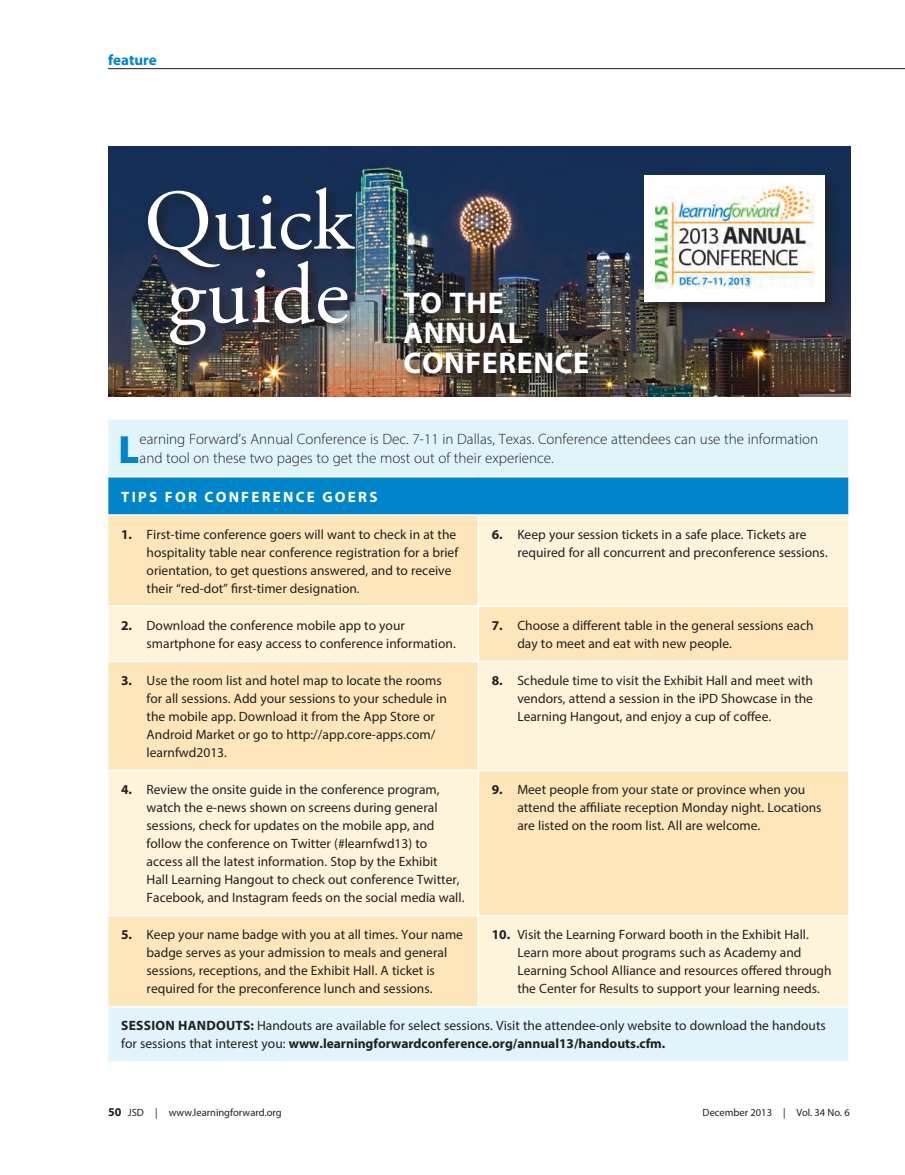
<style>
.page{position:relative;width:905px;height:1175px;background:#fff}
.page>*{position:absolute;margin:0;border:0;box-sizing:border-box;transform-origin:0 0}
.box{font:85.5px/73.5px "Adobe Garamond Pro";color:#fff}
.box-2{font:900 39.6px "Myriad Pro";color:#0085cb}
.box-3{font:700 30px/30px "Myriad Pro";letter-spacing:.02em;color:#fff}
.box-4{font:300 15px/19.5px "Myriad Pro";color:#231f20}
.box-5{font:700 15px "Myriad Pro";letter-spacing:.15em;color:#fff}
.toppers{font:700 15px "Myriad Pro";color:#0085cb}
.box-6{font:13.5px/18px "Myriad Pro";color:#231f20}
.t1{font:10.5px "Myriad Pro";color:#231f20}
.s1{font-weight:700}
.s2{font-weight:700;font-size:12px}
</style>
<div class="page">
<hr style="left:108px;top:68px;width:796px;height:1px;background:#231f20">
<div style="left:108px;top:420px;width:740px;height:641px;background:#e1f4fc"></div>
<div style="left:108px;top:477px;width:741px;height:38px;background:#0085cb"></div>
<svg style="left:108px;top:516px;width:740px;height:490px;fill:#fef1d9"></svg>
<hr style="left:107px;top:476px;width:371px;height:1px;background:#fff">
<hr style="left:478px;top:476px;width:371px;height:1px;background:#fff">
<hr style="left:848px;top:477px;width:1px;height:37px;background:#fff">
<hr style="left:107px;top:514px;width:371px;height:2px;background:#fff">
<hr style="left:478px;top:514px;width:371px;height:2px;background:#fff">
<hr style="left:477px;top:516px;width:2px;height:89px;background:#fff">
<hr style="left:107px;top:605px;width:371px;height:2px;background:#fff">
<hr style="left:478px;top:605px;width:371px;height:2px;background:#fff">
<hr style="left:477px;top:607px;width:2px;height:53px;background:#fff">
<hr style="left:107px;top:660px;width:371px;height:2px;background:#fff">
<hr style="left:478px;top:660px;width:371px;height:2px;background:#fff">
<hr style="left:477px;top:662px;width:2px;height:107px;background:#fff">
<hr style="left:107px;top:769px;width:371px;height:2px;background:#fff">
<hr style="left:478px;top:769px;width:371px;height:2px;background:#fff">
<hr style="left:477px;top:771px;width:2px;height:144px;background:#fff">
<hr style="left:107px;top:915px;width:371px;height:1px;background:#fff">
<hr style="left:478px;top:915px;width:371px;height:1px;background:#fff">
<hr style="left:477px;top:916px;width:2px;height:90px;background:#fff">
<hr style="left:107px;top:1006px;width:371px;height:1px;background:#fff">
<hr style="left:478px;top:1006px;width:371px;height:1px;background:#fff">
<img style="left:108px;top:146px;width:742px;height:250px">
<div style="left:402px;top:290px;width:199px;height:97px;background:#231f20;opacity:.75"></div>
<div style="left:642px;top:173px;width:197px;height:143px;background:#231f20;opacity:.75"></div>
<div style="left:644px;top:176px;width:180px;height:126px;background:#fff"></div>
<img style="left:656px;top:187px;width:157px;height:102px">
<div style="left:146px;top:186px;width:222px;height:173px;background:#231f20;opacity:.75"></div>
<p class="toppers" style="left:108px;top:50px;width:50px">feature</p>
<p class="box" style="left:144px;top:188px;width:211px">Quick guide</p>
<p class="box-3" style="left:403px;top:287px;width:187px">TO THE<br>ANNUAL<br>CONFERENCE</p>
<p class="box-2" style="left:119px;top:423px;width:22px">L</p>
<p class="box-4" style="left:139px;top:429px;width:680px">earning Forward’s Annual Conference is Dec. 7-11 in Dallas, Texas. Conference attendees can use the information and tool on these two pages to get the most out of their experience.</p>
<p class="box-5" style="left:121px;top:486px;width:258px">TIPS FOR CONFERENCE GOERS</p>
<p class="box-6" style="left:147px;top:525px;width:313px;text-indent:-26px"><span class="s1">1.</span> First-time conference goers will want to check in at the hospitality table near conference registration for a brief orientation, to get questions answered, and to receive their “red-dot” first-timer designation.</p>
<p class="box-6" style="left:517px;top:525px;width:312px;text-indent:-25px"><span class="s1">6.</span> Keep your session tickets in a safe place. Tickets are required for all concurrent and preconference sessions.</p>
<p class="box-6" style="left:147px;top:616px;width:311px;text-indent:-25px"><span class="s1">2.</span> Download the conference mobile app to your smartphone for easy access to conference information.</p>
<p class="box-6" style="left:517px;top:616px;width:298px;text-indent:-25px"><span class="s1">7.</span> Choose a different table in the general sessions each day to meet and eat with new people.</p>
<p class="box-6" style="left:147px;top:671px;width:302px;text-indent:-25px"><span class="s1">3.</span> Use the room list and hotel map to locate the rooms for all sessions. Add your sessions to your schedule in the mobile app. Download it from the App Store or Android Market or go to http://app.core-apps.com/ learnfwd2013.</p>
<p class="box-6" style="left:517px;top:671px;width:297px;text-align:justify;text-indent:-25px"><span class="s1">8.</span> Schedule time to visit the Exhibit Hall and meet with vendors, attend a session in the iPD Showcase in the Learning Hangout, and enjoy a cup of coffee.</p>
<p class="box-6" style="left:147px;top:780px;width:319px;text-indent:-25px"><span class="s1">4.</span> Review the onsite guide in the conference program, watch the e-news shown on screens during general sessions, check for updates on the mobile app, and follow the conference on Twitter (#learnfwd13) to access all the latest information. Stop by the Exhibit<br>Hall Learning Hangout to check out conference Twitter, Facebook, and Instagram feeds on the social media wall.</p>
<p class="box-6" style="left:517px;top:780px;width:306px;text-indent:-25px"><span class="s1">9.</span> Meet people from your state or province when you attend the affiliate reception Monday night. Locations are listed on the room list. All are welcome.</p>
<p class="box-6" style="left:147px;top:925px;width:318px;text-indent:-25px"><span class="s1">5.</span> Keep your name badge with you at all times. Your name badge serves as your admission to meals and general sessions, receptions, and the Exhibit Hall. A ticket is required for the preconference lunch and sessions.</p>
<p class="box-6" style="left:517px;top:925px;width:316px;text-indent:-26px"><span class="s1">10.</span> Visit the Learning Forward booth in the Exhibit Hall.<br>Learn more about programs such as Academy and Learning School Alliance and resources offered through the Center for Results to support your learning needs.</p>
<p class="box-6" style="left:121px;top:1016px;width:706px"><span class="s1">SESSION HANDOUTS:</span> Handouts are available for select sessions. Visit the attendee-only website to download the handouts for sessions that interest you: <span class="s1">www.learningforwardconference.org/annual13/handouts.cfm.</span></p>
<p class="t1" style="left:108px;top:1106px;width:175px"><span class="s2">50</span> JSD | www.learningforward.org</p>
<p class="t1" style="left:702px;top:1106px;width:149px">December 2013 | Vol. 34 No. 6</p>
</div>
